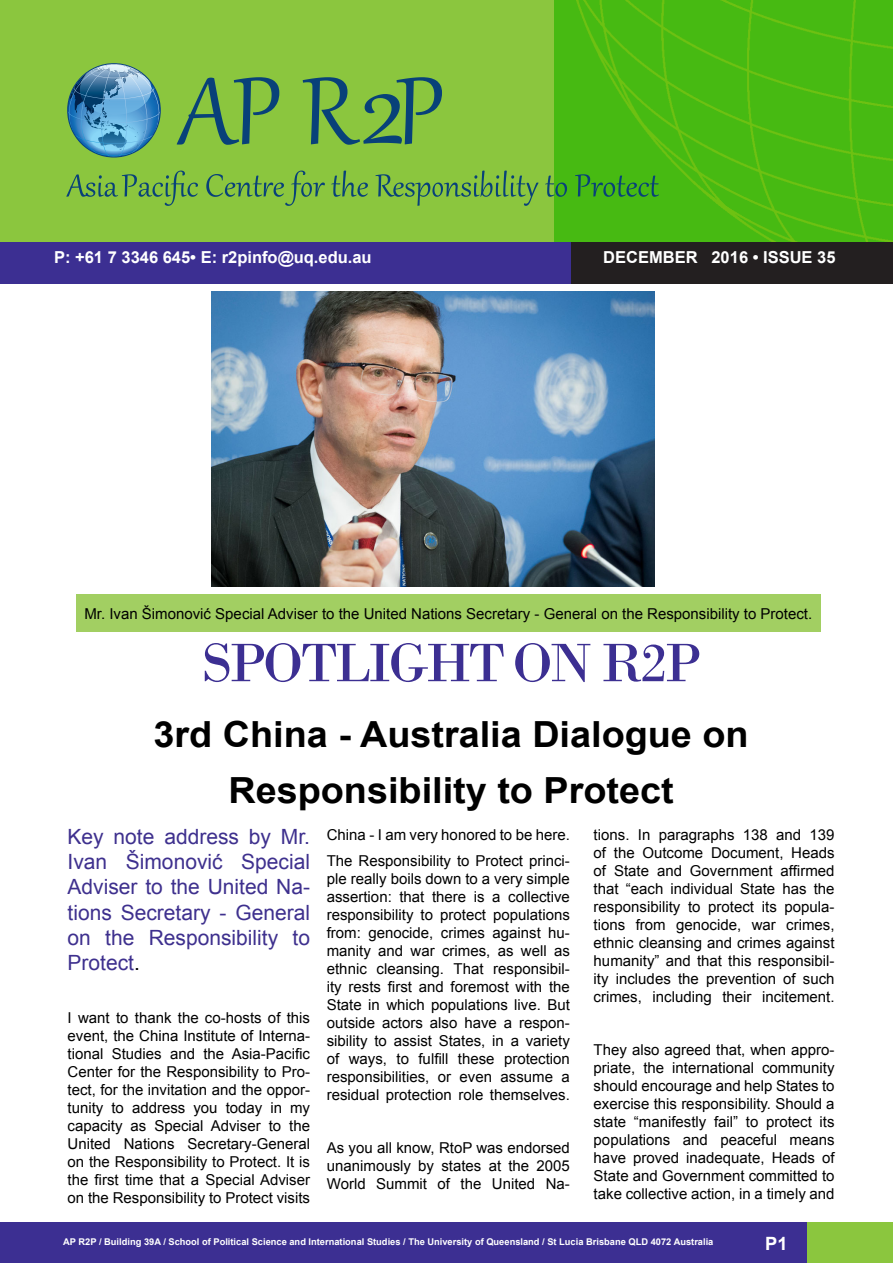
<style>
.page{position:relative;width:893px;height:1263px;background:#fff}
.page>*{position:absolute;margin:0;border:0;box-sizing:border-box;transform-origin:0 0}
.Major_Heading{font:57px "Bodoni";letter-spacing:-.06em;color:#3c2f92}
.Sub_Heading{font:700 36px "Arial";color:#000;scale:1.05 1}
.Introduction{font:21px/25.2px "Arial";color:#3e308e;text-align:justify}
.t1{font:700 18.3px "Arial";color:#fff}
.t2{font:700 16.5px "Arial";color:#fff}
.Introduction-2{font:15px/18px "Arial";color:#000;text-align:justify}
.t3{font:700 9.3px "Arial";color:#fff}
.s1{color:#000}
</style>
<div class="page">
<div style="left:0;top:0;width:893px;height:242px;background:#8bc63e"></div>
<img style="left:555px;top:0;width:338px;height:301px">
<svg style="left:177px;top:77px;width:265px;height:68px"></svg>
<svg style="left:66px;top:171px;width:593px;height:35px"></svg>
<img style="left:68px;top:64px;width:92px;height:93px">
<div style="left:0;top:242px;width:672px;height:42px;background:#3c2f92"></div>
<div style="left:572px;top:242px;width:321px;height:42px;background:#231f20"></div>
<div style="left:0;top:1222px;width:893px;height:41px;background:#3c2f92"></div>
<div style="left:808px;top:1222px;width:85px;height:41px;background:#8bc63e"></div>
<div style="left:76px;top:594px;width:744px;height:37px;background:#a2cf62"></div>
<img style="left:211px;top:291px;width:443px;height:296px">
<p class="t2" style="left:54px;top:246px;width:319px">P: +61 7 3346 645• E: r2pinfo@uq.edu.au</p>
<p class="t2" style="left:603px;top:246px;width:234px">DECEMBER 2016 • ISSUE 35</p>
<p class="Introduction-2" style="left:84px;top:605px;width:729px">Mr. Ivan Šimonović Special Adviser to the United Nations Secretary - General on the Responsibility to Protect.</p>
<p class="Major_Heading" style="left:201px;top:629px;width:502px">SPOTLIGHT ON R2P</p>
<p class="Sub_Heading" style="left:154px;top:710px;width:568px">3rd China - Australia Dialogue on</p>
<p class="Sub_Heading" style="left:228px;top:767px;width:426px">Responsibility to Protect</p>
<p class="Introduction" style="left:68px;top:824px;width:244px">Key note address by Mr.<br>Ivan Šimonović Special Adviser to the United Na&shy;tions Secretary - General on the Responsibility to Protect<span class="s1">.</span></p>
<p class="Introduction-2" style="left:594px;top:825px;width:242px">tions. In paragraphs 138 and 139 of the Outcome Document, Heads of State and Government affirmed that “each individual State has the responsibility to protect its popula&shy;tions from genocide, war crimes, ethnic cleansing and crimes against humanity” and that this responsibil&shy;ity includes the prevention of such crimes, including their incitement.</p>
<p class="Introduction-2" style="left:594px;top:1040px;width:242px">They also agreed that, when appro&shy;priate, the international community should encourage and help States to exercise this responsibility. Should a state “manifestly fail” to protect its populations and peaceful means have proved inadequate, Heads of State and Government committed to take collective action, in a timely and</p>
<p class="Introduction-2" style="left:327px;top:825px;width:245px">China - I am very honored to be here.</p>
<p class="Introduction-2" style="left:327px;top:852px;width:245px">The Responsibility to Protect princi&shy;ple really boils down to a very simple assertion: that there is a collective responsibility to protect populations from: genocide, crimes against hu&shy;manity and war crimes, as well as ethnic cleansing. That responsibil&shy;ity rests first and foremost with the State in which populations live. But outside actors also have a respon&shy;sibility to assist States, in a variety of ways, to fulfill these protection responsibilities, or even assume a residual protection role themselves.</p>
<p class="Introduction-2" style="left:327px;top:1139px;width:245px">As you all know, RtoP was endorsed unanimously by states at the 2005<br>World Summit of the United Na-</p>
<p class="Introduction-2" style="left:68px;top:1009px;width:244px">I want to thank the co-hosts of this event, the China Institute of Interna&shy;tional Studies and the Asia-Pacific Center for the Responsibility to Pro&shy;tect, for the invitation and the oppor&shy;tunity to address you today in my capacity as Special Adviser to the United Nations Secretary-General on the Responsibility to Protect. It is the first time that a Special Adviser on the Responsibility to Protect visits</p>
<p class="t3" style="left:63px;top:1236px;width:652px">AP R2P / Building 39A / School of Political Science and International Studies / The University of Queensland / St Lucia Brisbane QLD 4072 Australia</p>
<p class="t1" style="left:765px;top:1231px;width:24px">P1</p>
</div>
